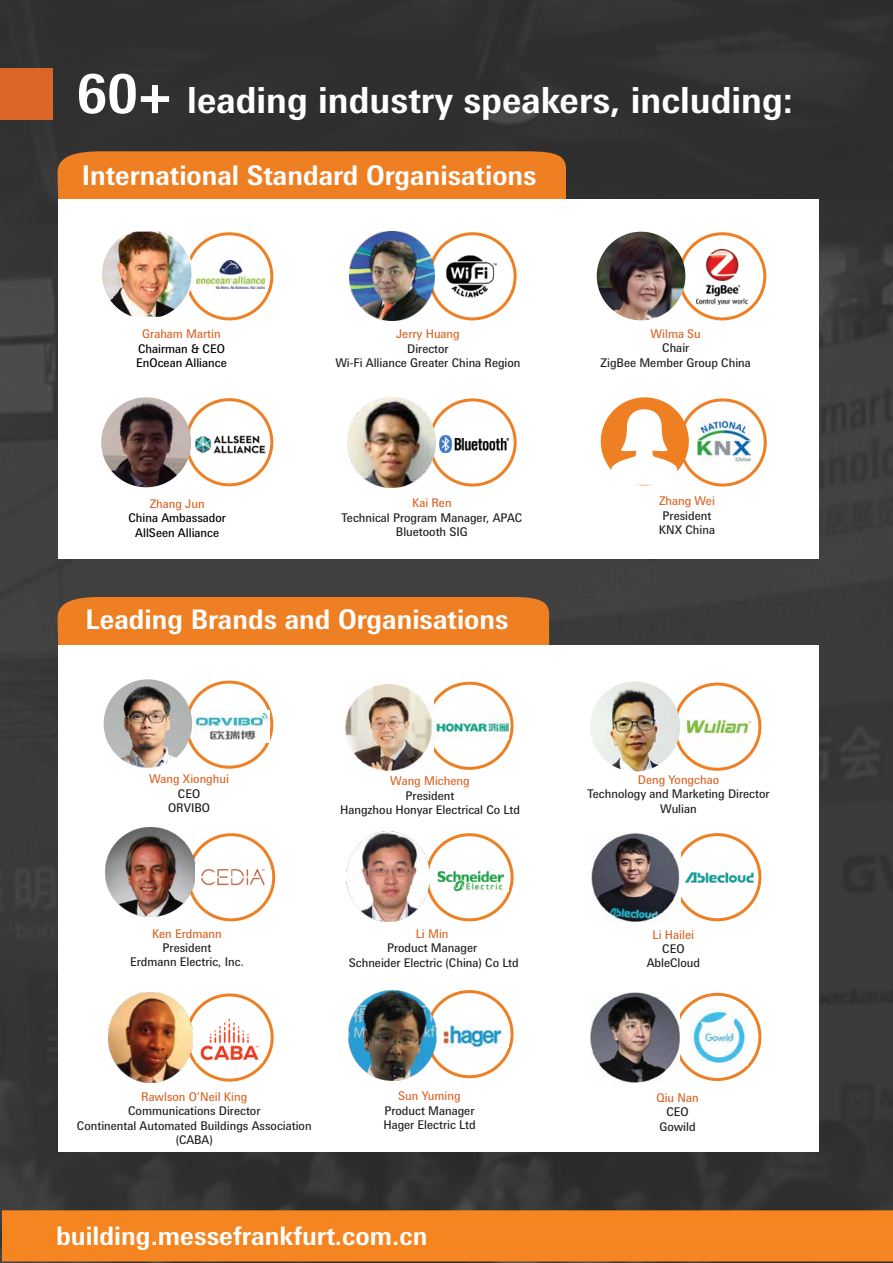
<style>
.page{position:relative;width:893px;height:1263px;background:#fff}
.page>*{position:absolute;margin:0;border:0;box-sizing:border-box;transform-origin:0 0}
.t1{font:700 36px "Messe Univers";color:#fff}
.t2{font:700 27px "Messe Univers";color:#fff}
.t3{font:700 25.5px "Messe Univers";color:#fff}
.t4{font:12px/14.4px "Messe Univers";color:#231f20;text-align:center}
.t5{font:12px "Messe Univers";color:#d96527}
.t6{font:12px/14.4px "Messe Univers";color:#000}
.s1{font-size:54px}
</style>
<div class="page">
<img style="left:0;top:0;width:893px;height:1263px">
<div style="left:2px;top:1210px;width:891px;height:51px;background:#f58520"></div>
<div style="left:58px;top:151px;width:509px;height:49px;background:#ee7f22"></div>
<div style="left:58px;top:200px;width:761px;height:359px;background:#fff"></div>
<div style="left:58px;top:597px;width:492px;height:48px;background:#ee7f22"></div>
<div style="left:58px;top:645px;width:761px;height:506px;background:#fff"></div>
<div style="left:1px;top:68px;width:52px;height:51px;background:#d96527"></div>
<div style="left:185px;top:232px;width:88px;height:88px;border:3px solid #ee7f22;border-radius:50%"></div>
<div style="left:185px;top:398px;width:88px;height:88px;border:3px solid #ee7f22;border-radius:50%"></div>
<div style="left:429px;top:398px;width:88px;height:89px;border:3px solid #ee7f22;border-radius:50%"></div>
<div style="left:425px;top:682px;width:89px;height:88px;border:3px solid #ee7f22;border-radius:50%"></div>
<div style="left:425px;top:833px;width:89px;height:88px;border:3px solid #ee7f22;border-radius:50%"></div>
<div style="left:187px;top:833px;width:88px;height:88px;border:3px solid #ee7f22;border-radius:50%"></div>
<div style="left:425px;top:990px;width:89px;height:88px;border:3px solid #ee7f22;border-radius:50%"></div>
<div style="left:186px;top:993px;width:88px;height:88px;border:3px solid #ee7f22;border-radius:50%"></div>
<div style="left:673px;top:683px;width:88px;height:88px;border:3px solid #ee7f22;border-radius:50%"></div>
<div style="left:673px;top:833px;width:88px;height:88px;border:3px solid #ee7f22;border-radius:50%"></div>
<div style="left:673px;top:993px;width:88px;height:88px;border:3px solid #ee7f22;border-radius:50%"></div>
<div style="left:679px;top:398px;width:88px;height:89px;border:3px solid #ee7f22;border-radius:50%"></div>
<div style="left:428px;top:232px;width:89px;height:88px;border:3px solid #ee7f22;border-radius:50%"></div>
<div style="left:678px;top:232px;width:88px;height:88px;border:3px solid #ee7f22;border-radius:50%"></div>
<img style="left:103px;top:232px;width:89px;height:85px">
<div style="left:100px;top:228px;width:93px;height:92px;border:2px solid #fff;border-radius:50%"></div>
<img style="left:196px;top:261px;width:68px;height:27px">
<img style="left:350px;top:232px;width:84px;height:88px">
<img style="left:446px;top:255px;width:51px;height:43px">
<img style="left:597px;top:232px;width:88px;height:88px;border-radius:44px">
<img style="left:697px;top:249px;width:50px;height:55px">
<img style="left:348px;top:397px;width:88px;height:90px">
<img style="left:440px;top:436px;width:68px;height:17px">
<img style="left:101px;top:397px;width:90px;height:90px;border-radius:45px">
<img style="left:195px;top:435px;width:71px;height:19px">
<img style="left:698px;top:420px;width:52px;height:45px">
<img style="left:105px;top:827px;width:90px;height:90px">
<div style="left:185px;top:680px;width:88px;height:89px;border:3px solid #ee7f22;border-radius:50%"></div>
<img style="left:104px;top:679px;width:88px;height:89px;border-radius:44px">
<img style="left:195px;top:710px;width:74px;height:33px">
<img style="left:590px;top:681px;width:90px;height:90px;border-radius:45px">
<img style="left:682px;top:719px;width:70px;height:23px">
<img style="left:345px;top:684px;width:88px;height:87px">
<img style="left:433px;top:714px;width:75px;height:24px">
<img style="left:346px;top:832px;width:84px;height:90px">
<img style="left:437px;top:870px;width:68px;height:22px">
<img style="left:591px;top:833px;width:89px;height:90px">
<img style="left:684px;top:867px;width:76px;height:23px">
<img style="left:108px;top:992px;width:85px;height:90px">
<img style="left:196px;top:1018px;width:63px;height:44px">
<img style="left:349px;top:991px;width:87px;height:90px">
<img style="left:439px;top:1025px;width:68px;height:22px">
<img style="left:590px;top:992px;width:90px;height:90px">
<img style="left:690px;top:1009px;width:57px;height:57px">
<img style="left:201px;top:869px;width:64px;height:17px">
<div style="left:601px;top:397px;width:88px;height:88px;background:#ee7f22;border-radius:50%"></div>
<svg style="left:611px;top:409px;width:66px;height:76px"></svg>
<h1 class="t1" style="left:76px;top:78px;width:718px"><span class="s1">60+</span> leading industry speakers, including:</h1>
<h2 class="t2" style="left:82px;top:158px;width:456px">International Standard Organisations</h2>
<p class="t5" style="left:142px;top:327px;width:80px">Graham Martin</p>
<p class="t6" style="left:136px;top:341px;width:92px">Chairman &amp; CEO<br>EnOcean Alliance</p>
<p class="t5" style="left:150px;top:496px;width:56px">Zhang Jun</p>
<p class="t6" style="left:128px;top:511px;width:99px;text-align:center">China Ambassador<br>AllSeen Alliance</p>
<p class="t5" style="left:396px;top:327px;width:65px">Jerry Huang</p>
<p class="t4" style="left:335px;top:341px;width:187px">Director<br>Wi-Fi Alliance Greater China Region</p>
<p class="t5" style="left:412px;top:495px;width:41px">Kai Ren</p>
<p class="t4" style="left:342px;top:510px;width:182px">Technical Program Manager, APAC<br>Bluetooth SIG</p>
<h2 class="t2" style="left:86px;top:603px;width:424px">Leading Brands and Organisations</h2>
<p class="t5" style="left:651px;top:326px;width:52px">Wilma Su</p>
<p class="t4" style="left:601px;top:341px;width:152px">Chair<br>ZigBee Member Group China</p>
<p class="t5" style="left:659px;top:494px;width:57px">Zhang Wei</p>
<p class="t4" style="left:659px;top:508px;width:58px">President<br>KNX China</p>
<p class="t5" style="left:149px;top:772px;width:81px">Wang Xionghui</p>
<p class="t4" style="left:168px;top:786px;width:44px">CEO<br>ORVIBO</p>
<p class="t5" style="left:390px;top:773px;width:81px">Wang Micheng</p>
<p class="t4" style="left:340px;top:788px;width:181px">President<br>Hangzhou Honyar Electrical Co Ltd</p>
<p class="t5" style="left:638px;top:772px;width:83px">Deng Yongchao</p>
<p class="t4" style="left:587px;top:786px;width:184px">Technology and Marketing Director<br>Wulian</p>
<p class="t5" style="left:152px;top:926px;width:71px">Ken Erdmann</p>
<p class="t4" style="left:130px;top:940px;width:115px">President<br>Erdmann Electric, Inc.</p>
<p class="t5" style="left:416px;top:926px;width:34px">Li Min</p>
<p class="t4" style="left:349px;top:940px;width:171px">Product Manager<br>Schneider Electric (China) Co Ltd</p>
<p class="t5" style="left:653px;top:927px;width:43px">Li Hailei</p>
<p class="t4" style="left:647px;top:941px;width:55px">CEO<br>AbleCloud</p>
<p class="t5" style="left:141px;top:1089px;width:108px">Rawlson O’Neil King</p>
<p class="t4" style="left:77px;top:1104px;width:236px">Communications Director<br>Continental Automated Buildings Association (CABA)</p>
<p class="t5" style="left:398px;top:1088px;width:64px">Sun Yuming</p>
<p class="t4" style="left:383px;top:1103px;width:94px;text-align:left">Product Manager<br>Hager Electric Ltd</p>
<p class="t5" style="left:656px;top:1090px;width:44px">Qiu Nan</p>
<p class="t4" style="left:659px;top:1104px;width:38px">CEO<br>Gowild</p>
<h3 class="t3" style="left:56px;top:1220px;width:373px">building.messefrankfurt.com.cn</h3>
</div>
